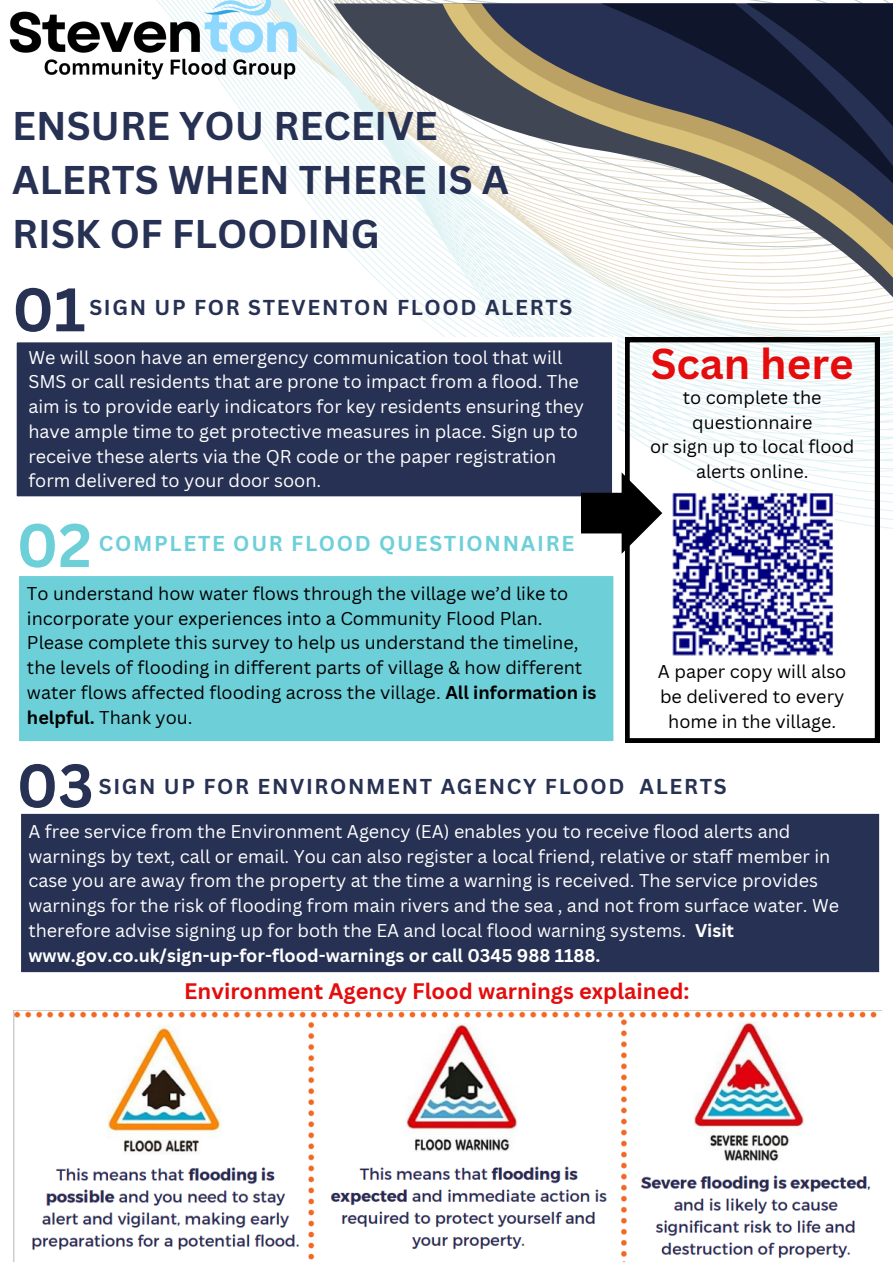
<style>
.page{position:relative;width:893px;height:1264px;background:#fff}
.page>*{position:absolute;margin:0;border:0;box-sizing:border-box;transform-origin:0 0}
.t1{font:700 60px "Canva Sans";color:#6dcfd8}
.t2{font:700 60px "Canva Sans";color:#273153}
.t3{font:700 59.85px "Canva Sans";color:#273153}
.t4{font:700 42px "Canva Sans";color:#e40c0c}
.t5{font:700 39px/54px "Canva Sans";color:#273153}
.t6{font:700 21.9px "Canva Sans";color:#e40c0c}
.t7{font:700 21px "Canva Sans";letter-spacing:.08em;color:#273153}
.t8{font:700 21px "Canva Sans";letter-spacing:.08em;color:#6dcfd8}
.t9{font:18px/24.8px "Canva Sans";color:#fff}
.t10{font:18px/24.8px "Canva Sans";color:#000;text-align:center}
.s1{font-weight:700}
</style>
<div class="page">
<svg style="left:333px;top:3px;width:109px;height:332px"></svg>
<svg style="left:442px;top:3px;width:450px;height:447px"></svg>
<svg style="left:746px;top:227px;width:146px;height:106px"></svg>
<svg style="left:601px;top:3px;width:291px;height:224px;background:#5a5c63"></svg>
<div style="left:16px;top:338px;width:600px;height:159px;background:#273153"></div>
<svg style="left:625px;top:338px;width:254px;height:404px"></svg>
<img style="left:670px;top:492px;width:164px;height:166px">
<div style="left:19px;top:576px;width:595px;height:166px;background:#6dcfd8"></div>
<svg style="left:581px;top:472px;width:81px;height:82px"></svg>
<div style="left:21px;top:813px;width:859px;height:160px;background:#273153"></div>
<img style="left:13px;top:1010px;width:868px;height:251px">
<img style="left:9px;top:0;width:348px;height:217px">
<p class="t5" style="left:12px;top:97px;width:498px">ENSURE YOU RECEIVE<br>ALERTS WHEN THERE IS A<br>RISK OF FLOODING</p>
<h2 class="t2" style="left:12px;top:267px;width:75px">01</h2>
<p class="t7" style="left:89px;top:292px;width:484px">SIGN UP FOR STEVENTON FLOOD ALERTS</p>
<p class="t9" style="left:28px;top:344px;width:557px">We will soon have an emergency communication tool that will SMS or call residents that are prone to impact from a flood. The aim is to provide early indicators for key residents ensuring they have ample time to get protective measures in place. Sign up to receive these alerts via the QR code or the paper registration form delivered to your door soon.</p>
<p class="t4" style="left:650px;top:334px;width:204px">Scan here</p>
<p class="t10" style="left:682px;top:384px;width:140px">to complete the questionnaire</p>
<p class="t10" style="left:650px;top:434px;width:206px">or sign up to local flood alerts online.</p>
<p class="t1" style="left:17px;top:503px;width:77px">02</p>
<p class="t8" style="left:99px;top:528px;width:477px">COMPLETE OUR FLOOD QUESTIONNAIRE</p>
<h1 class="t10" style="left:27px;top:580px;width:571px;text-align:left">To understand how water flows through the village we’d like to incorporate your experiences into a Community Flood Plan.<br>Please complete this survey to help us understand the timeline, the levels of flooding in different parts of village &amp; how different water flows affected flooding across the village. <span class="s1">All information is helpful.</span> Thank you.</h1>
<p class="t3" style="left:17px;top:743px;width:79px">03</p>
<p class="t10" style="left:658px;top:658px;width:190px">A paper copy will also be delivered to every home in the village.</p>
<p class="t7" style="left:99px;top:771px;width:629px">SIGN UP FOR ENVIRONMENT AGENCY FLOOD ALERTS</p>
<p class="t9" style="left:28px;top:818px;width:812px">A free service from the Environment Agency (EA) enables you to receive flood alerts and warnings by text, call or email. You can also register a local friend, relative or staff member in case you are away from the property at the time a warning is received. The service provides warnings for the risk of flooding from main rivers and the sea , and not from surface water. We therefore advise signing up for both the EA and local flood warning systems. <span class="s1">Visit www.gov.co.uk/sign-up-for-flood-warnings or call 0345 988 1188.</span></p>
<p class="t6" style="left:184px;top:975px;width:507px">Environment Agency Flood warnings explained:</p>
</div>
